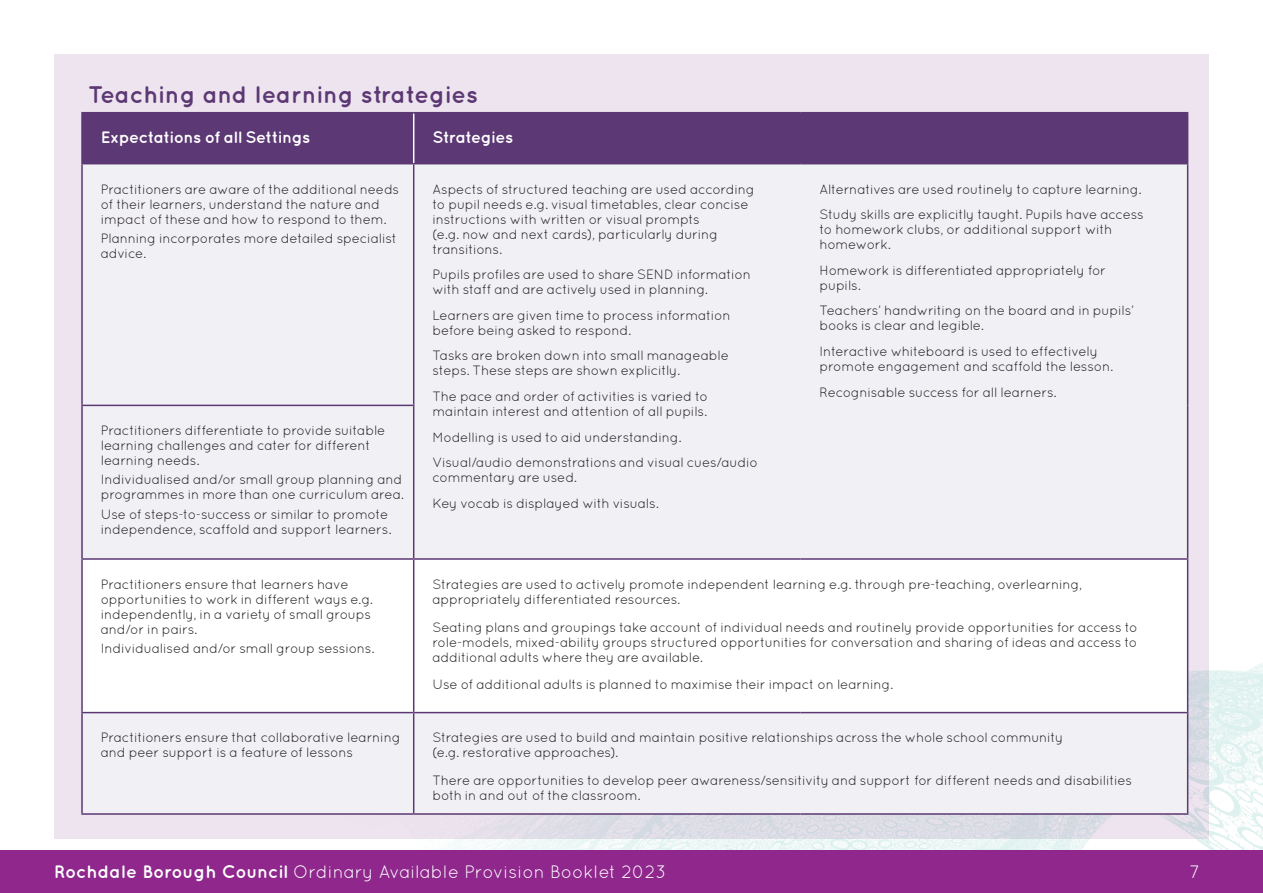
<style>
.page{position:relative;width:1263px;height:893px;background:#fff}
.page>*{position:absolute;margin:0;border:0;box-sizing:border-box;transform-origin:0 0}
.t1{font:700 24px "Quicksand";color:#5c3874}
.t2{font:18px "Quicksand";color:#fff}
.t3{font:700 16.5px "Quicksand";letter-spacing:-.03em;color:#fff}
.t4{font:13.5px/15px "Quicksand";letter-spacing:-.02em;color:#231f20}
.s1{font-weight:700}
</style>
<div class="page">
<img style="left:448px;top:663px;width:815px;height:187px">
<div style="left:0;top:850px;width:1263px;height:43px;background:#8f278d"></div>
<div style="left:54px;top:54px;width:1155px;height:785px;background:#eee4ef"></div>
<div style="left:83px;top:113px;width:1104px;height:50px;background:#5c3874"></div>
<div style="left:83px;top:164px;width:1104px;height:649px;background:#f1f0f4"></div>
<div style="left:83px;top:560px;width:1104px;height:152px;background:#fff"></div>
<hr style="left:413px;top:113px;width:1px;height:50px;background:#fff">
<hr style="left:81px;top:163px;width:333px;height:1px;background:#5c3874">
<hr style="left:414px;top:163px;width:387px;height:1px;background:#5c3874">
<hr style="left:801px;top:163px;width:387px;height:1px;background:#5c3874">
<hr style="left:81px;top:405px;width:333px;height:1px;background:#5c3874">
<hr style="left:81px;top:558px;width:333px;height:2px;background:#5c3874">
<hr style="left:414px;top:558px;width:387px;height:2px;background:#5c3874">
<hr style="left:801px;top:558px;width:387px;height:2px;background:#5c3874">
<hr style="left:81px;top:712px;width:333px;height:1px;background:#5c3874">
<hr style="left:414px;top:712px;width:387px;height:1px;background:#5c3874">
<hr style="left:801px;top:712px;width:387px;height:1px;background:#5c3874">
<hr style="left:81px;top:813px;width:333px;height:2px;background:#5c3874">
<hr style="left:414px;top:813px;width:387px;height:2px;background:#5c3874">
<hr style="left:801px;top:813px;width:387px;height:2px;background:#5c3874">
<hr style="left:81px;top:112px;width:333px;height:1px;background:#5c3874">
<hr style="left:414px;top:112px;width:387px;height:1px;background:#5c3874">
<hr style="left:801px;top:112px;width:387px;height:1px;background:#5c3874">
<hr style="left:81px;top:113px;width:2px;height:50px;background:#5c3874">
<hr style="left:1187px;top:113px;width:1px;height:50px;background:#5c3874">
<hr style="left:81px;top:164px;width:2px;height:241px;background:#5c3874">
<hr style="left:1187px;top:164px;width:1px;height:241px;background:#5c3874">
<hr style="left:81px;top:406px;width:2px;height:152px;background:#5c3874">
<hr style="left:1187px;top:405px;width:1px;height:153px;background:#5c3874">
<hr style="left:81px;top:560px;width:2px;height:152px;background:#5c3874">
<hr style="left:1187px;top:560px;width:1px;height:152px;background:#5c3874">
<hr style="left:81px;top:713px;width:2px;height:100px;background:#5c3874">
<hr style="left:1187px;top:713px;width:1px;height:100px;background:#5c3874">
<hr style="left:413px;top:164px;width:1px;height:241px;background:#5c3874">
<hr style="left:413px;top:406px;width:1px;height:152px;background:#5c3874">
<hr style="left:413px;top:560px;width:1px;height:152px;background:#5c3874">
<hr style="left:413px;top:713px;width:1px;height:100px;background:#5c3874">
<p class="t1" style="left:88px;top:80px;width:391px">Teaching and learning strategies</p>
<p class="t3" style="left:101px;top:128px;width:211px">Expectations of all Settings</p>
<p class="t3" style="left:432px;top:128px;width:82px">Strategies</p>
<p class="t4" style="left:101px;top:181px;width:300px">Practitioners are aware of the additional needs of their learners, understand the nature and impact of these and how to respond to them.</p>
<p class="t4" style="left:101px;top:230px;width:298px">Planning incorporates more detailed specialist advice.</p>
<p class="t4" style="left:432px;top:181px;width:324px">Aspects of structured teaching are used according to pupil needs e.g. visual timetables, clear concise instructions with written or visual prompts<br>(e.g. now and next cards), particularly during transitions.</p>
<p class="t4" style="left:432px;top:267px;width:320px">Pupils profiles are used to share SEND information with staff and are actively used in planning.</p>
<p class="t4" style="left:432px;top:307px;width:300px">Learners are given time to process information before being asked to respond.</p>
<p class="t4" style="left:432px;top:348px;width:298px">Tasks are broken down into small manageable steps. These steps are shown explicitly.</p>
<p class="t4" style="left:432px;top:389px;width:277px">The pace and order of activities is varied to maintain interest and attention of all pupils.</p>
<p class="t4" style="left:432px;top:429px;width:251px">Modelling is used to aid understanding.</p>
<p class="t4" style="left:432px;top:455px;width:327px">Visual/audio demonstrations and visual cues/audio commentary are used.</p>
<p class="t4" style="left:432px;top:496px;width:228px">Key vocab is displayed with visuals.</p>
<p class="t4" style="left:101px;top:423px;width:286px">Practitioners differentiate to provide suitable learning challenges and cater for different learning needs.</p>
<p class="t4" style="left:101px;top:472px;width:305px">Individualised and/or small group planning and programmes in more than one curriculum area.</p>
<p class="t4" style="left:101px;top:506px;width:292px">Use of steps-to-success or similar to promote independence, scaffold and support learners.</p>
<p class="t4" style="left:819px;top:181px;width:324px">Alternatives are used routinely to capture learning.</p>
<p class="t4" style="left:819px;top:207px;width:326px">Study skills are explicitly taught. Pupils have access to homework clubs, or additional support with homework.</p>
<p class="t4" style="left:819px;top:262px;width:288px">Homework is differentiated appropriately for pupils.</p>
<p class="t4" style="left:819px;top:303px;width:316px">Teachers’ handwriting on the board and in pupils’ books is clear and legible.</p>
<p class="t4" style="left:819px;top:344px;width:295px">Interactive whiteboard is used to effectively promote engagement and scaffold the lesson.</p>
<p class="t4" style="left:819px;top:384px;width:239px">Recognisable success for all learners.</p>
<p class="t4" style="left:101px;top:576px;width:274px">Practitioners ensure that learners have opportunities to work in different ways e.g. independently, in a variety of small groups and/or in pairs.</p>
<p class="t4" style="left:101px;top:641px;width:275px">Individualised and/or small group sessions.</p>
<p class="t4" style="left:432px;top:576px;width:651px">Strategies are used to actively promote independent learning e.g. through pre-teaching, overlearning, appropriately differentiated resources.</p>
<p class="t4" style="left:432px;top:619px;width:707px;text-align:justify">Seating plans and groupings take account of individual needs and routinely provide opportunities for access to role-models, mixed-ability groups structured opportunities for conversation and sharing of ideas and access to additional adults where they are available.</p>
<p class="t4" style="left:432px;top:677px;width:462px">Use of additional adults is planned to maximise their impact on learning.</p>
<p class="t4" style="left:101px;top:730px;width:301px">Practitioners ensure that collaborative learning and peer support is a feature of lessons</p>
<p class="t4" style="left:432px;top:730px;width:632px">Strategies are used to build and maintain positive relationships across the whole school community (e.g. restorative approaches).</p>
<p class="t4" style="left:432px;top:773px;width:701px">There are opportunities to develop peer awareness/sensitivity and support for different needs and disabilities both in and out of the classroom.</p>
<h2 class="t2" style="left:54px;top:861px;width:614px"><span class="s1">Rochdale Borough Council</span> Ordinary Available Provision Booklet 2023</h2>
<h2 class="t2" style="left:1189px;top:861px;width:12px">7</h2>
</div>
